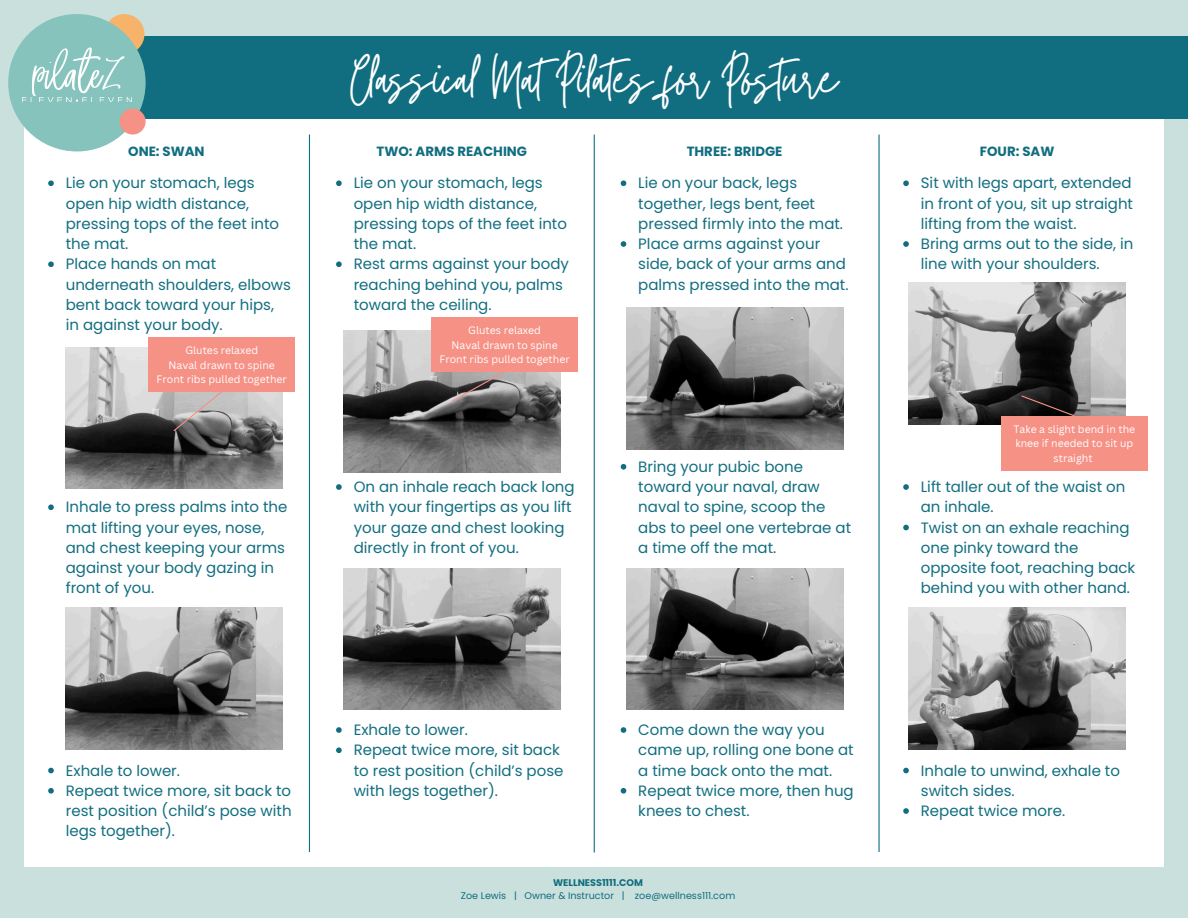
<style>
.page{position:relative;width:1188px;height:918px;background:#cae0dd}
.page>*{position:absolute;margin:0;border:0;box-sizing:border-box;transform-origin:0 0}
.t1{font:48.45px "Twister";color:#fff}
.t2{font:15px/20.2px "Poppins";color:#116e80}
.t3{font:700 13.35px "Poppins";color:#116e80}
.t4{font:10.5px/14.7px "Canva Sans";color:#fff;text-align:center}
.t5{font:9.6px "Poppins";color:#116e80}
.t6{font:700 9.6px "Poppins";color:#116e80}
</style>
<div class="page">
<div style="left:24px;top:83px;width:1139px;height:784px;background:#fff"></div>
<svg style="left:48px;top:180px;width:6px;height:6px"></svg>
<svg style="left:48px;top:261px;width:6px;height:6px"></svg>
<svg style="left:48px;top:504px;width:6px;height:6px"></svg>
<svg style="left:48px;top:768px;width:6px;height:5px"></svg>
<svg style="left:48px;top:788px;width:6px;height:6px"></svg>
<svg style="left:621px;top:180px;width:5px;height:6px"></svg>
<svg style="left:621px;top:241px;width:5px;height:6px"></svg>
<svg style="left:621px;top:464px;width:5px;height:6px"></svg>
<svg style="left:621px;top:727px;width:5px;height:6px"></svg>
<svg style="left:621px;top:788px;width:5px;height:6px"></svg>
<div style="left:35px;top:36px;width:1153px;height:83px;background:#116e80"></div>
<hr style="left:309px;top:135px;width:1px;height:717px;background:#116e80">
<div style="left:104px;top:14px;width:41px;height:40px;background:#f6b369;border-radius:50%"></div>
<div style="left:8px;top:14px;width:138px;height:137px;background:#85c3bc;border-radius:50%"></div>
<div style="left:120px;top:109px;width:26px;height:26px;background:#f59185;border-radius:50%"></div>
<img style="left:23px;top:47px;width:109px;height:55px">
<img style="left:66px;top:347px;width:217px;height:142px">
<svg style="left:172px;top:392px;width:51px;height:40px;background:#a3a0a0"></svg>
<hr style="left:594px;top:135px;width:1px;height:717px;background:#116e80">
<img style="left:66px;top:608px;width:217px;height:141px">
<hr style="left:878px;top:135px;width:2px;height:717px;background:#116e80">
<svg style="left:336px;top:180px;width:6px;height:6px"></svg>
<svg style="left:336px;top:261px;width:6px;height:6px"></svg>
<svg style="left:336px;top:484px;width:6px;height:6px"></svg>
<svg style="left:336px;top:727px;width:6px;height:6px"></svg>
<svg style="left:336px;top:747px;width:6px;height:6px"></svg>
<img style="left:344px;top:331px;width:217px;height:141px">
<img style="left:344px;top:568px;width:217px;height:142px">
<img style="left:626px;top:308px;width:217px;height:141px">
<img style="left:626px;top:568px;width:217px;height:142px">
<img style="left:909px;top:283px;width:217px;height:141px">
<svg style="left:903px;top:180px;width:6px;height:6px"></svg>
<svg style="left:903px;top:241px;width:6px;height:6px"></svg>
<svg style="left:903px;top:484px;width:6px;height:6px"></svg>
<svg style="left:903px;top:525px;width:6px;height:5px"></svg>
<svg style="left:903px;top:768px;width:6px;height:5px"></svg>
<svg style="left:903px;top:808px;width:6px;height:6px"></svg>
<img style="left:909px;top:608px;width:217px;height:141px">
<div style="left:148px;top:337px;width:147px;height:55px;background:#f59185"></div>
<svg style="left:450px;top:372px;width:56px;height:31px;background:#868382"></svg>
<div style="left:431px;top:317px;width:147px;height:55px;background:#f59185"></div>
<svg style="left:1020px;top:394px;width:56px;height:22px"></svg>
<div style="left:1001px;top:416px;width:147px;height:54px;background:#f59185"></div>
<p class="t1" style="left:349px;top:44px;width:492px">Classical MatPilates for Posture</p>
<p class="t3" style="left:128px;top:142px;width:78px">ONE: SWAN</p>
<p class="t3" style="left:377px;top:142px;width:152px">TWO: ARMS REACHING</p>
<p class="t3" style="left:687px;top:142px;width:97px">THREE: BRIDGE</p>
<p class="t3" style="left:980px;top:142px;width:76px">FOUR: SAW</p>
<p class="t2" style="left:66px;top:173px;width:215px">Lie on your stomach, legs open hip width distance, pressing tops of the feet into the mat.</p>
<h1 class="t2" style="left:66px;top:254px;width:227px">Place hands on mat underneath shoulders, elbows bent back toward your hips, in against your body.</h1>
<p class="t4" style="left:185px;top:342px;width:74px">Glutes relaxed</p>
<p class="t4" style="left:169px;top:357px;width:108px">Naval drawn to spine</p>
<h3 class="t4" style="left:157px;top:372px;width:132px">Front ribs pulled together</h3>
<h3 class="t2" style="left:66px;top:497px;width:223px">Inhale to press palms into the mat lifting your eyes, nose, and chest keeping your arms against your body gazing in front of you.</h3>
<p class="t2" style="left:66px;top:760px;width:116px">Exhale to lower.</p>
<p class="t2" style="left:66px;top:780px;width:227px;text-align:justify">Repeat twice more, sit back to rest position (child’s pose with legs together).</p>
<h3 class="t2" style="left:354px;top:173px;width:215px">Lie on your stomach, legs open hip width distance, pressing tops of the feet into the mat.</h3>
<p class="t2" style="left:354px;top:254px;width:217px">Rest arms against your body reaching behind you, palms toward the ceiling.</p>
<p class="t4" style="left:468px;top:323px;width:74px">Glutes relaxed</p>
<p class="t4" style="left:452px;top:337px;width:108px">Naval drawn to spine</p>
<p class="t4" style="left:439px;top:352px;width:132px">Front ribs pulled together</p>
<p class="t2" style="left:354px;top:477px;width:222px">On an inhale reach back long with your fingertips as you lift your gaze and chest looking directly in front of you.</p>
<p class="t2" style="left:638px;top:173px;width:206px">Lie on your back, legs together, legs bent, feet pressed firmly into the mat.</p>
<p class="t2" style="left:638px;top:234px;width:212px">Place arms against your side, back of your arms and palms pressed into the mat.</p>
<p class="t2" style="left:638px;top:456px;width:214px">Bring your pubic bone toward your naval, draw naval to spine, scoop the abs to peel one vertebrae at a time off the mat.</p>
<p class="t2" style="left:354px;top:720px;width:116px">Exhale to lower.</p>
<p class="t2" style="left:354px;top:740px;width:211px">Repeat twice more, sit back to rest position (child’s pose with legs together).</p>
<p class="t2" style="left:638px;top:720px;width:217px">Come down the way you came up, rolling one bone at a time back onto the mat.</p>
<p class="t2" style="left:638px;top:780px;width:217px">Repeat twice more, then hug knees to chest.</p>
<p class="t6" style="left:553px;top:876px;width:91px">WELLNESS1111.COM</p>
<p class="t5" style="left:461px;top:889px;width:276px">Zoe Lewis | Owner &amp; Instructor | zoe@wellness111.com</p>
<p class="t2" style="left:921px;top:173px;width:214px;text-align:justify">Sit with legs apart, extended in front of you, sit up straight lifting from the waist.</p>
<h3 class="t2" style="left:921px;top:234px;width:214px">Bring arms out to the side, in line with your shoulders.</h3>
<p class="t4" style="left:1013px;top:421px;width:123px">Take a slight bend in the knee if needed to sit up straight</p>
<p class="t2" style="left:921px;top:477px;width:206px">Lift taller out of the waist on an inhale.</p>
<p class="t2" style="left:921px;top:517px;width:216px">Twist on an exhale reaching one pinky toward the opposite foot, reaching back behind you with other hand.</p>
<p class="t2" style="left:921px;top:760px;width:201px">Inhale to unwind, exhale to switch sides.</p>
<p class="t2" style="left:921px;top:801px;width:146px">Repeat twice more.</p>
</div>
